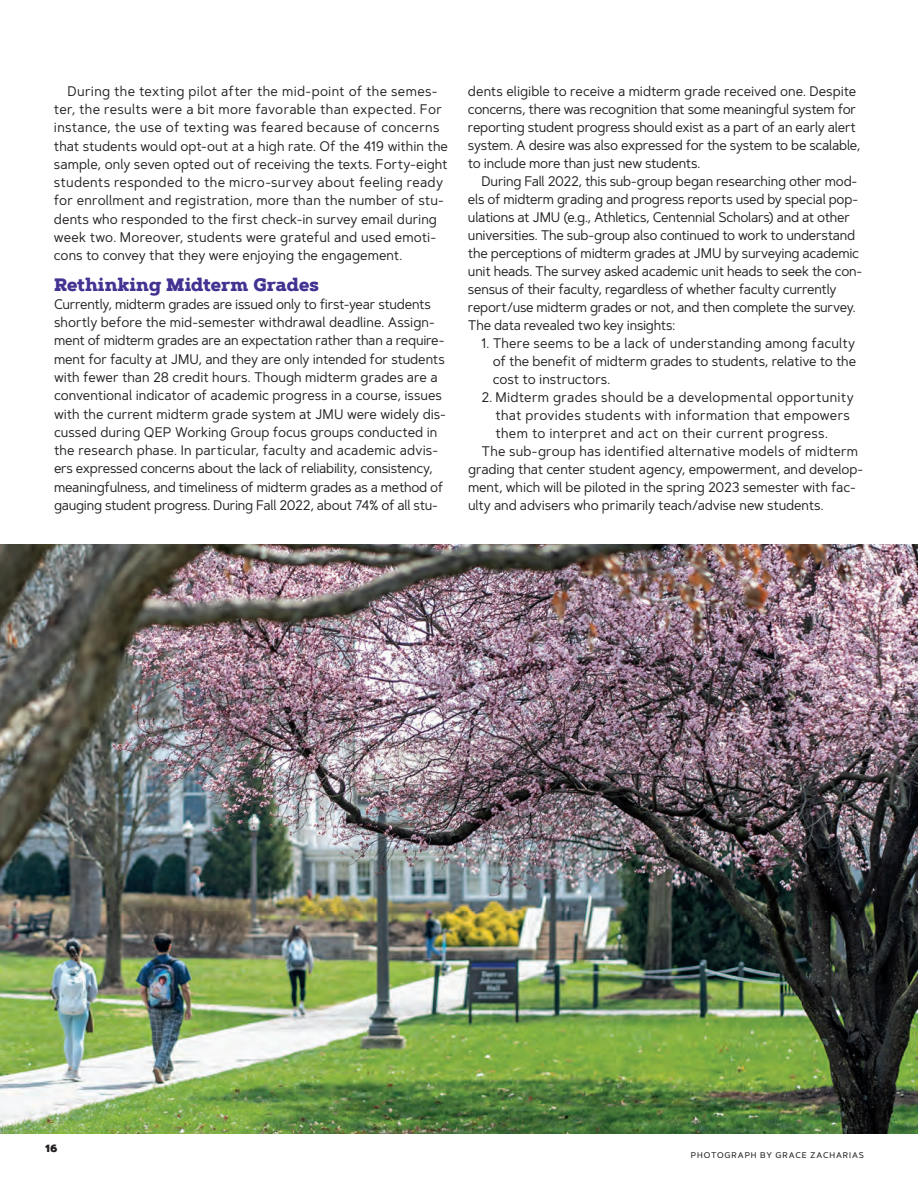
<style>
.page{position:relative;width:918px;height:1188px;background:#fff}
.page>*{position:absolute;margin:0;border:0;box-sizing:border-box;transform-origin:0 0}
._2023_Headline{font:800 18px "Artegra Slab";letter-spacing:-.005em;color:#443293;scale:.95 1}
._2023_Text_indent{font:13.8px/18px "Artegra Sans";letter-spacing:-.005em;color:#231f20;scale:.95 1}
._2023_Text_no_indent{font:13.8px/18.3px "Artegra Sans";letter-spacing:-.015em;color:#231f20;scale:.95 1}
._2023_Text_indent-2{font:13.8px/18px "Artegra Sans";letter-spacing:.025em;color:#231f20;scale:.95 1}
.t1{font:900 10.5px "Artegra Sans";color:#231f20}
.F18_credits_LHP{font:500 8.25px "Artegra Sans";letter-spacing:.11em;color:#231f20}
</style>
<div class="page">
<img style="left:0;top:544px;width:918px;height:590px">
<p class="_2023_Text_indent" style="left:54px;top:82px;width:416px;text-indent:14px">During the texting pilot after the mid-point of the semes&shy;ter, the results were a bit more favorable than expected. For instance, the use of texting was feared because of concerns that students would opt-out at a high rate. Of the 419 within the sample, only seven opted out of receiving the texts. Forty-eight students responded to the micro-survey about feeling ready for enrollment and registration, more than the number of stu&shy;dents who responded to the first check-in survey email during week two. Moreover, students were grateful and used emoti&shy;cons to convey that they were enjoying the engagement.</p>
<p class="_2023_Headline" style="left:54px;top:271px;width:280px">Rethinking Midterm Grades</p>
<p class="_2023_Text_no_indent" style="left:54px;top:295px;width:414px">Currently, midterm grades are issued only to first-year students shortly before the mid-semester withdrawal deadline. Assign&shy;ment of midterm grades are an expectation rather than a require&shy;ment for faculty at JMU, and they are only intended for students with fewer than 28 credit hours. Though midterm grades are a conventional indicator of academic progress in a course, issues with the current midterm grade system at JMU were widely dis&shy;cussed during QEP Working Group focus groups conducted in the research phase. In particular, faculty and academic advis&shy;ers expressed concerns about the lack of reliability, consistency, meaningfulness, and timeliness of midterm grades as a method of gauging student progress. During Fall 2022, about 74% of all stu-</p>
<p class="_2023_Text_no_indent" style="left:468px;top:82px;width:415px">dents eligible to receive a midterm grade received one. Despite concerns, there was recognition that some meaningful system for reporting student progress should exist as a part of an early alert system. A desire was also expressed for the system to be scalable, to include more than just new students.</p>
<p class="_2023_Text_indent" style="left:468px;top:172px;width:417px;text-indent:13px">During Fall 2022, this sub-group began researching other mod&shy;els of midterm grading and progress reports used by special pop&shy;ulations at JMU (e.g., Athletics, Centennial Scholars) and at other universities. The sub-group also continued to work to understand the perceptions of midterm grades at JMU by surveying academic unit heads. The survey asked academic unit heads to seek the con&shy;sensus of their faculty, regardless of whether faculty currently report/use midterm grades or not, and then complete the survey.<br>The data revealed two key insights:</p>
<p class="_2023_Text_indent" style="left:493px;top:334px;width:384px;text-align:justify;text-indent:-11px">1. There seems to be a lack of understanding among faculty of the benefit of midterm grades to students, relative to the cost to instructors.</p>
<p class="_2023_Text_indent-2" style="left:495px;top:388px;width:379px;text-indent:-14px">2. Midterm grades should be a developmental opportunity that provides students with information that empowers them to interpret and act on their current progress.</p>
<p class="_2023_Text_indent" style="left:468px;top:442px;width:418px;text-indent:13px">The sub-group has identified alternative models of midterm grading that center student agency, empowerment, and develop&shy;ment, which will be piloted in the spring 2023 semester with fac&shy;ulty and advisers who primarily teach/advise new students.</p>
<p class="t1" style="left:45px;top:1140px;width:14px">16</p>
<p class="F18_credits_LHP" style="left:691px;top:1149px;width:175px">PHOTOGRAPH BY GRACE ZACHARIAS</p>
</div>
